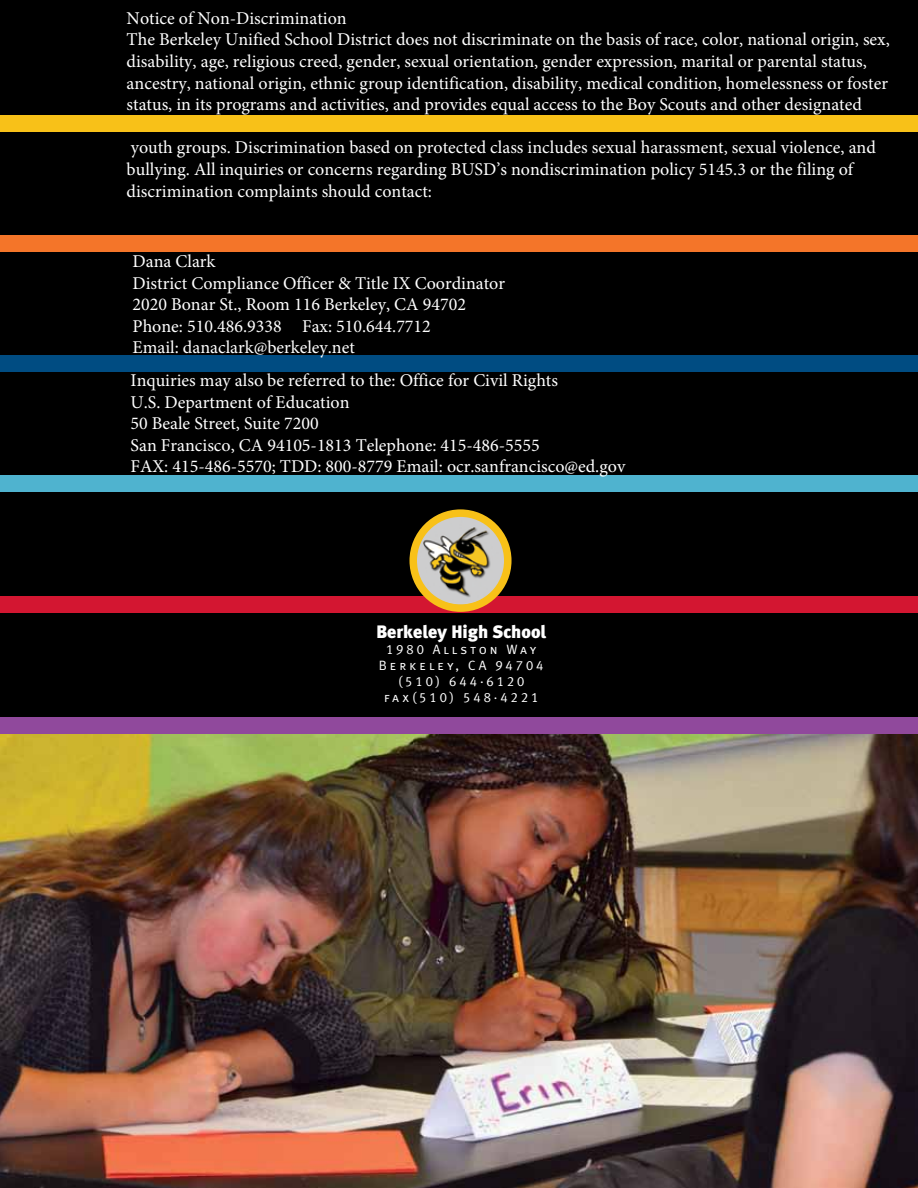
<style>
.page{position:relative;width:918px;height:1188px;background:#fff}
.page>*{position:absolute;margin:0;border:0;box-sizing:border-box;transform-origin:0 0}
.t1{font:18px/21.6px "Minion Pro";color:#fff}
.t2{font:900 18px "Meta Plus";color:#fff}
.t3{font:13.5px/16.2px "Meta Plus Normal Caps";letter-spacing:.22em;color:#fff;text-align:center}
</style>
<div class="page">
<div style="left:0;top:131px;width:918px;height:121px;background:#000"></div>
<div style="left:0;top:492px;width:918px;height:120px;background:#000"></div>
<div style="left:0;top:372px;width:918px;height:120px;background:#000"></div>
<div style="left:0;top:252px;width:918px;height:120px;background:#000"></div>
<div style="left:0;top:612px;width:918px;height:132px;background:#000"></div>
<div style="left:0;top:0;width:918px;height:131px;background:#000"></div>
<div style="left:0;top:235px;width:918px;height:16px;background:#f47529"></div>
<div style="left:0;top:355px;width:918px;height:17px;background:#004c82"></div>
<div style="left:0;top:476px;width:918px;height:16px;background:#4fb3cf"></div>
<div style="left:0;top:596px;width:918px;height:16px;background:#d31631"></div>
<div style="left:0;top:115px;width:918px;height:16px;background:#f8c118"></div>
<img style="left:0;top:734px;width:918px;height:454px">
<img style="left:412px;top:512px;width:93px;height:96px">
<div style="left:410px;top:509px;width:102px;height:103px;border:8px solid #f8c118;border-radius:50%"></div>
<div style="left:0;top:718px;width:918px;height:16px;background:#90499c"></div>
<p class="t1" style="left:127px;top:7px;width:765px">Notice of Non-Discrimination<br>The Berkeley Unified School District does not discriminate on the basis of race, color, national origin, sex, disability, age, religious creed, gender, sexual orientation, gender expression, marital or parental status, ancestry, national origin, ethnic group identification, disability, medical condition, homelessness or foster status, in its programs and activities, and provides equal access to the Boy Scouts and other designated</p>
<p class="t1" style="left:127px;top:137px;width:751px">youth groups. Discrimination based on protected class includes sexual harassment, sexual violence, and bullying. All inquiries or concerns regarding BUSD’s nondiscrimination policy 5145.3 or the filing of discrimination complaints should contact:</p>
<p class="t1" style="left:133px;top:251px;width:374px">Dana Clark<br>District Compliance Officer &amp; Title IX Coordinator 2020 Bonar St., Room 116 Berkeley, CA 94702<br>Phone: 510.486.9338 Fax: 510.644.7712<br>Email: danaclark@berkeley.net</p>
<p class="t1" style="left:131px;top:370px;width:496px">Inquiries may also be referred to the: Office for Civil Rights<br>U.S. Department of Education<br>50 Beale Street, Suite 7200<br>San Francisco, CA 94105-1813 Telephone: 415-486-5555<br>FAX: 415-486-5570; TDD: 800-8779 Email: ocr.sanfrancisco@ed.gov</p>
<p class="t2" style="left:376px;top:621px;width:172px">Berkeley High School</p>
<p class="t3" style="left:379px;top:641px;width:166px">1980 Allston Way<br>Berkeley, CA 94704 (510) 644·6120 fax(510) 548·4221</p>
</div>
